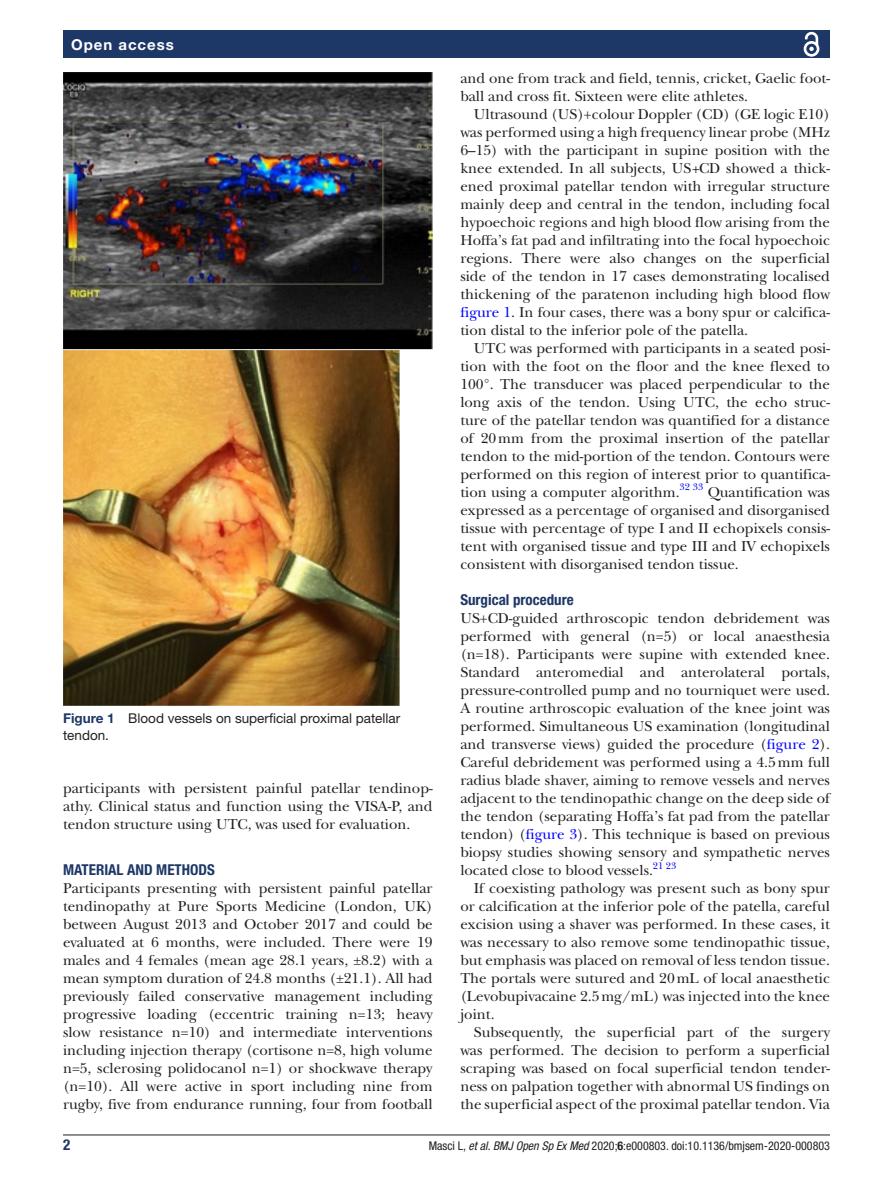
<style>
.page{position:relative;width:893px;height:1191px;background:#fff}
.page>*{position:absolute;margin:0;border:0;box-sizing:border-box;transform-origin:0 0}
.t1{font:15px/18px "New Baskerville";color:#231f20;text-align:justify}
.t2{font:700 condensed 15px "Helvetica Neue LT Std";color:#1d3766}
.t3{font:700 15px "Helvetica Neue LT Std";letter-spacing:.065em;color:#fff}
.t4{font:13.5px/16.5px "Helvetica Neue LT Std";color:#231f20}
.t5{font:condensed 12px "Helvetica Neue LT Std";color:#231f20}
.t6{font:9.9px "New Baskerville";color:#00f}
.s1{font-weight:700;color:#1d3766}
.s2{font-style:italic}
.s3{color:#00f}
.s4{font-weight:700}
</style>
<div class="page">
<hr style="left:63px;top:1134px;width:767px;height:1px;background:#231f20">
<div style="left:63px;top:31px;width:767px;height:27px;background:#1d3766"></div>
<svg style="left:803px;top:31px;width:17px;height:26px"></svg>
<img style="left:63px;top:73px;width:370px;height:632px">
<p class="t3" style="left:71px;top:35px;width:104px">Open access</p>
<p class="t4" style="left:63px;top:710px;width:339px"><span class="s1">Figure 1</span> Blood vessels on superficial proximal patellar tendon.</p>
<p class="t1" style="left:63px;top:779px;width:371px">participants with persistent painful patellar tendinop&shy;athy. Clinical status and function using the VISA-P, and tendon structure using UTC, was used for evaluation.</p>
<p class="t2" style="left:63px;top:861px;width:153px">MATERIAL AND METHODS</p>
<p class="t1" style="left:63px;top:879px;width:371px">Participants presenting with persistent painful patellar tendinopathy at Pure Sports Medicine (London, UK) between August 2013 and October 2017 and could be evaluated at 6 months, were included. There were 19 males and 4 females (mean age 28.1 years, ±8.2) with a mean symptom duration of 24.8 months (±21.1). All had previously failed conservative management including progressive loading (eccentric training n=13; heavy slow resistance n=10) and intermediate interventions including injection therapy (cortisone n=8, high volume n=5, sclerosing polidocanol n=1) or shockwave therapy (n=10). All were active in sport including nine from rugby, five from endurance running, four from football</p>
<p class="t1" style="left:460px;top:69px;width:371px">and one from track and field, tennis, cricket, Gaelic foot&shy;ball and cross fit. Sixteen were elite athletes.</p>
<p class="t1" style="left:460px;top:105px;width:371px;text-indent:14px">Ultrasound (US)+colour Doppler (CD) (GE logic E10) was performed using a high frequency linear probe (MHz 6–15) with the participant in supine position with the knee extended. In all subjects, US<span class="s2">+</span>CD showed a thick&shy;ened proximal patellar tendon with irregular structure mainly deep and central in the tendon, including focal hypoechoic regions and high blood flow arising from the Hoffa’s fat pad and infiltrating into the focal hypoechoic regions. There were also changes on the superficial side of the tendon in 17 cases demonstrating localised thickening of the paratenon including high blood flow <span class="s3">figure 1</span>. In four cases, there was a bony spur or calcifica&shy;tion distal to the inferior pole of the patella.</p>
<p class="t1" style="left:460px;top:339px;width:371px;text-indent:14px">UTC was performed with participants in a seated posi&shy;tion with the foot on the floor and the knee flexed to 100°. The transducer was placed perpendicular to the long axis of the tendon. Using UTC, the echo struc&shy;ture of the patellar tendon was quantified for a distance of 20mm from the proximal insertion of the patellar tendon to the mid-portion of the tendon. Contours were performed on this region of interest prior to quantifica&shy;tion using a computer algorithm.</p>
<p class="t6" style="left:680px;top:481px;width:25px">32 33</p>
<p class="t1" style="left:460px;top:483px;width:371px;text-indent:247px">Quantification was expressed as a percentage of organised and disorganised tissue with percentage of type I and II echopixels consis&shy;tent with organised tissue and type III and IV echopixels consistent with disorganised tendon tissue.</p>
<p class="t2" style="left:460px;top:591px;width:115px">Surgical procedure</p>
<p class="t1" style="left:460px;top:609px;width:371px">US+CD-guided arthroscopic tendon debridement was performed with general (n=5) or local anaesthesia (n=18). Participants were supine with extended knee.<br>Standard anteromedial and anterolateral portals, pressure-controlled pump and no tourniquet were used.<br>A routine arthroscopic evaluation of the knee joint was performed. Simultaneous US examination (longitudinal and transverse views) guided the procedure (<span class="s3">figure 2</span>).<br>Careful debridement was performed using a 4.5mm full radius blade shaver, aiming to remove vessels and nerves adjacent to the tendinopathic change on the deep side of the tendon (separating Hoffa’s fat pad from the patellar tendon) (<span class="s3">figure 3</span>). This technique is based on previous biopsy studies showing sensory and sympathetic nerves located close to blood vessels.</p>
<p class="t6" style="left:653px;top:859px;width:25px">21 23</p>
<p class="t1" style="left:460px;top:879px;width:371px;text-indent:14px">If coexisting pathology was present such as bony spur or calcification at the inferior pole of the patella, careful excision using a shaver was performed. In these cases, it was necessary to also remove some tendinopathic tissue, but emphasis was placed on removal of less tendon tissue.<br>The portals were sutured and 20mL of local anaesthetic (Levobupivacaine 2.5mg/mL) was injected into the knee joint.</p>
<p class="t1" style="left:460px;top:1023px;width:371px;text-indent:14px">Subsequently, the superficial part of the surgery was performed. The decision to perform a superficial scraping was based on focal superficial tendon tender&shy;ness on palpation together with abnormal US findings on the superficial aspect of the proximal patellar tendon. Via</p>
<p class="t2" style="left:63px;top:1135px;width:9px">2</p>
<p class="t5" style="left:429px;top:1138px;width:403px">Masci L, <span class="s2">et al</span>. <span class="s2">BMJ Open Sp Ex Med</span> 2020;<span class="s4">6</span>:e000803. doi:10.1136/bmjsem-2020-000803</p>
</div>
